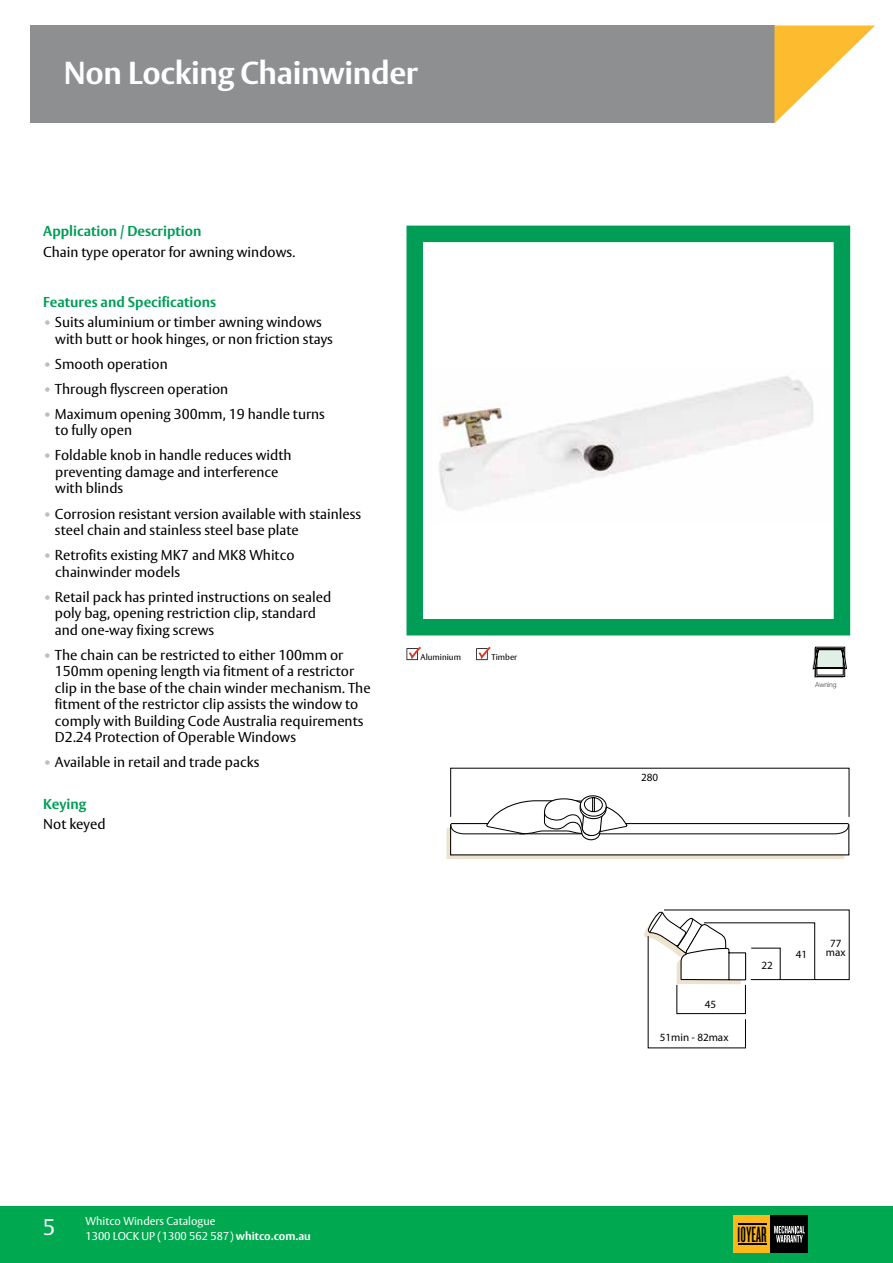
<style>
.page{position:relative;width:893px;height:1263px;background:#fff}
.page>*{position:absolute;margin:0;border:0;box-sizing:border-box;transform-origin:0 0}
.t1{font:700 31.5px "ASSA Vesta";letter-spacing:-.01em;color:#fff}
.t2{font:22.95px "Knockout HTF46 Flyweight";color:#000}
.t3{font:22.5px "ASSA Vesta";color:#fff}
.t4{font:14.25px/16.5px "ASSA Vesta";color:#000}
.t5{font:700 14.25px "ASSA Vesta";color:#009d57}
.t6{font:11.25px/15px "ASSA Vesta";color:#fff}
.t7{font:11.1px/9.6px "Myriad Pro";color:#000;text-align:center}
.t8{font:8.4px "ASSA Vesta";color:#000}
.t9{font:300 6.75px "Helvetica Neue LT";color:#414042}
.s1{font-weight:700;color:#bcbec0}
.s2{font-weight:700}
</style>
<div class="page">
<div style="left:30px;top:26px;width:744px;height:97px;background:#8d8f91"></div>
<svg style="left:774px;top:26px;width:101px;height:97px"></svg>
<div style="left:0;top:1206px;width:893px;height:57px;background:#00a94f"></div>
<div style="left:734px;top:1216px;width:37px;height:37px;background:#fdb71a"></div>
<div style="left:771px;top:1216px;width:37px;height:37px;background:#000"></div>
<svg style="left:774px;top:1226px;width:31px;height:16px"></svg>
<svg style="left:738px;top:1224px;width:28px;height:1px"></svg>
<svg style="left:738px;top:1243px;width:28px;height:1px"></svg>
<svg style="left:406px;top:647px;width:15px;height:13px"></svg>
<svg style="left:476px;top:647px;width:15px;height:13px"></svg>
<svg style="left:446px;top:768px;width:404px;height:91px"></svg>
<svg style="left:644px;top:909px;width:206px;height:139px"></svg>
<img style="left:439px;top:376px;width:374px;height:134px">
<div style="left:406px;top:226px;width:444px;height:409px;border:16px solid #009d57"></div>
<svg style="left:812px;top:647px;width:35px;height:31px"></svg>
<h1 class="t1" style="left:64px;top:54px;width:356px">Non Locking Chainwinder</h1>
<p class="t5" style="left:43px;top:222px;width:160px">Application / Description</p>
<p class="t4" style="left:43px;top:244px;width:253px">Chain type operator for awning windows.</p>
<p class="t5" style="left:43px;top:293px;width:174px">Features and Specifications</p>
<p class="t4" style="left:55px;top:315px;width:279px;text-indent:-12px"><span class="s1">•</span> Suits aluminium or timber awning windows with butt or hook hinges, or non friction stays</p>
<p class="t4" style="left:43px;top:356px;width:126px"><span class="s1">•</span> Smooth operation</p>
<p class="t4" style="left:43px;top:381px;width:186px"><span class="s1">•</span> Through flyscreen operation</p>
<p class="t4" style="left:55px;top:406px;width:271px;text-indent:-12px"><span class="s1">•</span> Maximum opening 300mm, 19 handle turns to fully open</p>
<p class="t4" style="left:55px;top:448px;width:238px;text-indent:-12px"><span class="s1">•</span> Foldable knob in handle reduces width preventing damage and interference with blinds</p>
<p class="t4" style="left:55px;top:506px;width:308px;text-indent:-12px"><span class="s1">•</span> Corrosion resistant version available with stainless steel chain and stainless steel base plate</p>
<p class="t4" style="left:55px;top:547px;width:241px;text-indent:-12px"><span class="s1">•</span> Retrofits existing MK7 and MK8 Whitco chainwinder models</p>
<p class="t4" style="left:55px;top:589px;width:278px;text-indent:-12px"><span class="s1">•</span> Retail pack has printed instructions on sealed poly bag, opening restriction clip, standard and one-way fixing screws</p>
<p class="t4" style="left:55px;top:647px;width:317px;text-indent:-12px"><span class="s1">•</span> The chain can be restricted to either 100mm or 150mm opening length via fitment of a restrictor clip in the base of the chain winder mechanism. The fitment of the restrictor clip assists the window to comply with Building Code Australia requirements D2.24 Protection of Operable Windows</p>
<p class="t4" style="left:43px;top:754px;width:218px"><span class="s1">•</span> Available in retail and trade packs</p>
<p class="t5" style="left:43px;top:795px;width:45px">Keying</p>
<p class="t4" style="left:43px;top:817px;width:64px">Not keyed</p>
<p class="t8" style="left:421px;top:652px;width:42px">Aluminium</p>
<p class="t8" style="left:491px;top:652px;width:27px">Timber</p>
<p class="t7" style="left:641px;top:772px;width:19px">280</p>
<p class="t9" style="left:815px;top:680px;width:23px">Awning</p>
<p class="t7" style="left:705px;top:999px;width:13px">45</p>
<p class="t7" style="left:660px;top:1033px;width:70px">51min - 82max</p>
<p class="t7" style="left:761px;top:960px;width:13px">22</p>
<p class="t7" style="left:796px;top:949px;width:13px">41</p>
<p class="t7" style="left:826px;top:938px;width:21px">77 max</p>
<h3 class="t3" style="left:43px;top:1214px;width:14px">5</h3>
<p class="t6" style="left:85px;top:1214px;width:227px">Whitco Winders Catalogue<br>1300 LOCK UP (1300 562 587) <span class="s2">whitco.com.au</span></p>
<h2 class="t2" style="left:737px;top:1223px;width:31px">10YEAR</h2>
</div>
